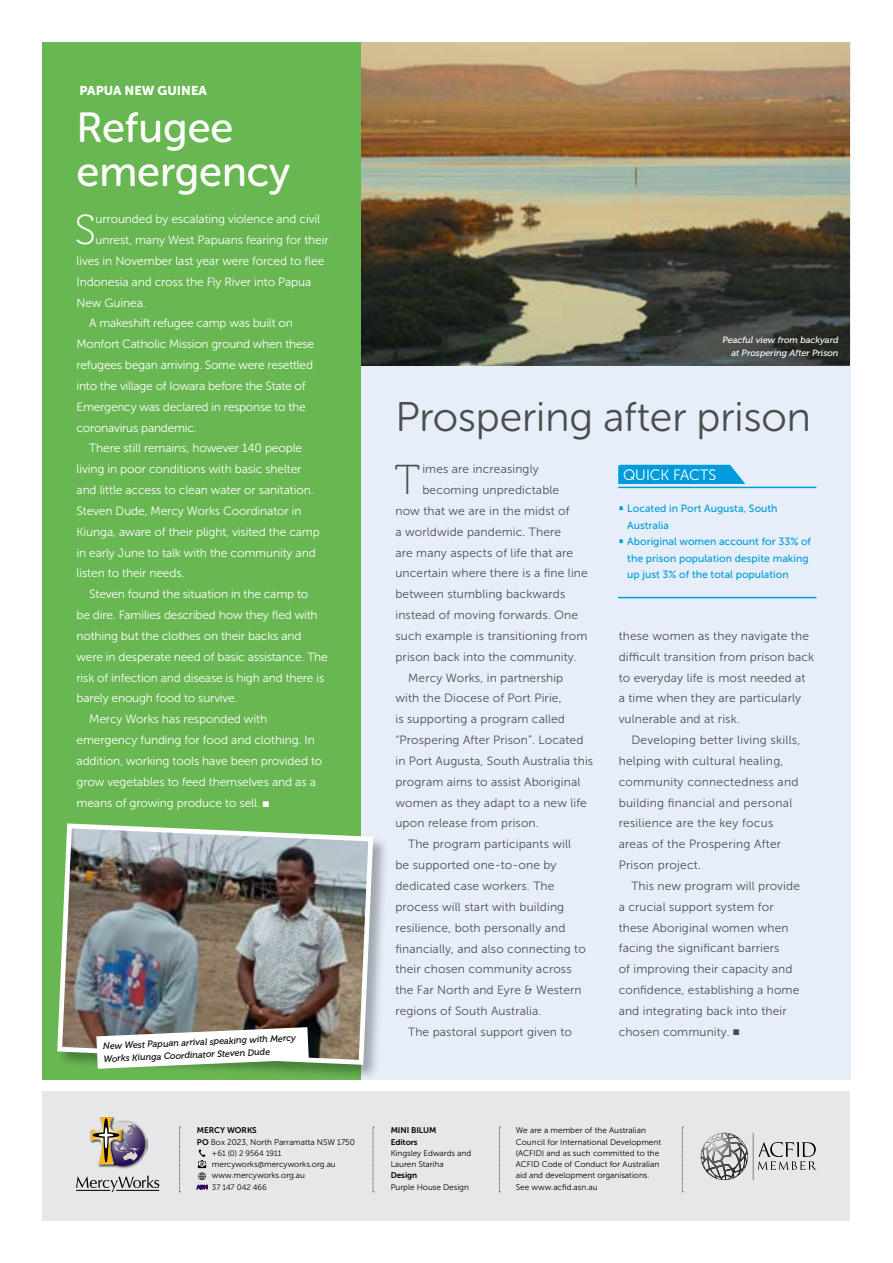
<style>
.page{position:relative;width:893px;height:1263px;background:#fff}
.page>*{position:absolute;margin:0;border:0;box-sizing:border-box;transform-origin:0 0}
.t1{font:42px/44.4px "Museo Sans Rounded 500";color:#fff}
.t2{font:41.7px "Museo 100";color:#fff}
.t3{font:41.7px "Museo 100";color:#4d4d4f}
.t4{font:41.25px "Museo Sans Rounded 300";color:#4d4d4f}
.t5{font:15px "Museo Sans Rounded 300";color:#fff}
.t6{font:12.75px "Museo Sans 900";color:#fff}
.t7{font:12px/20.9px "Museo Sans 300";letter-spacing:.01em;color:#4d4d4f}
.t8{font:12px "Museo Sans 300";letter-spacing:-.01em;color:#fff}
.t9{font:10.5px/16.5px "Museo Sans 500";color:#009bda}
.t10{font:italic 9px/12.9px "Museo 500";color:#000}
.t11{font:italic 9px/12.8px "Museo 500";color:#fff;text-align:right}
.t12{font:8.25px/11.2px "Museo Sans 300";color:#000}
.t13{font:8.25px/11.2px "Museo Sans 700";letter-spacing:-.005em;color:#000}
.t14{font:7.8px "Museo Sans 300";letter-spacing:-.005em;color:#000}
.s1{font-family:"Museo Sans 700"}
.s2{font-family:"Glypha"}
</style>
<div class="page">
<div style="left:43px;top:1091px;width:807px;height:129px;background:#e6e7e8"></div>
<svg style="left:76px;top:1175px;width:83px;height:17px"></svg>
<img style="left:125px;top:1135px;width:22px;height:33px">
<img style="left:90px;top:1129px;width:34px;height:38px">
<svg style="left:91px;top:1116px;width:54px;height:50px"></svg>
<hr style="left:76px;top:1190px;width:34px;height:1px;background:#000">
<hr style="left:116px;top:1190px;width:43px;height:1px;background:#000">
<svg style="left:197px;top:1149px;width:10px;height:40px"></svg>
<hr style="left:753px;top:1133px;width:1px;height:47px;background:#808285">
<svg style="left:758px;top:1142px;width:59px;height:28px"></svg>
<svg style="left:701px;top:1133px;width:47px;height:47px"></svg>
<svg style="left:373px;top:1127px;width:1px;height:65px"></svg>
<svg style="left:179px;top:1127px;width:2px;height:65px"></svg>
<svg style="left:499px;top:1127px;width:1px;height:65px"></svg>
<svg style="left:682px;top:1127px;width:1px;height:65px"></svg>
<div style="left:43px;top:43px;width:318px;height:1037px;background:#69b753"></div>
<div style="left:361px;top:43px;width:489px;height:1037px;background:#e6eff9"></div>
<img style="left:361px;top:43px;width:489px;height:323px">
<div style="left:56px;top:822px;width:333px;height:258px;background:#000;opacity:.3"></div>
<img style="left:56px;top:822px;width:320px;height:245px">
<svg style="left:618px;top:465px;width:127px;height:19px;background:#0ea0db"></svg>
<hr style="left:618px;top:487px;width:198px;height:1px;background:#009bda">
<hr style="left:618px;top:597px;width:198px;height:1px;background:#009bda">
<svg style="left:96px;top:1027px;width:213px;height:42px;background:#dae1d7"></svg>
<p class="t6" style="left:79px;top:83px;width:129px">PAPUA NEW GUINEA</p>
<h1 class="t1" style="left:77px;top:105px;width:215px">Refugee emergency</h1>
<h2 class="t2" style="left:75px;top:208px;width:23px">S</h2>
<p class="t8" style="left:96px;top:213px;width:226px">urrounded by escalating violence and civil</p>
<p class="t8" style="left:96px;top:233px;width:235px">unrest, many West Papuans fearing for their</p>
<p class="t8" style="left:77px;top:254px;width:249px">lives in November last year were forced to flee</p>
<p class="t8" style="left:77px;top:275px;width:236px">Indonesia and cross the Fly River into Papua</p>
<p class="t8" style="left:77px;top:296px;width:71px">New Guinea.</p>
<p class="t8" style="left:89px;top:317px;width:205px">A makeshift refugee camp was built on</p>
<p class="t8" style="left:77px;top:338px;width:239px">Monfort Catholic Mission ground when these</p>
<p class="t8" style="left:77px;top:358px;width:238px">refugees began arriving. Some were resettled</p>
<p class="t8" style="left:77px;top:379px;width:231px">into the village of Iowara before the State of</p>
<p class="t8" style="left:77px;top:400px;width:231px">Emergency was declared in response to the</p>
<p class="t8" style="left:77px;top:421px;width:122px">coronavirus pandemic.</p>
<p class="t8" style="left:89px;top:442px;width:214px">There still remains, however 140 people</p>
<p class="t8" style="left:77px;top:463px;width:227px">living in poor conditions with basic shelter</p>
<p class="t8" style="left:77px;top:483px;width:239px">and little access to clean water or sanitation.</p>
<p class="t8" style="left:77px;top:504px;width:227px">Steven Dude, Mercy Works Coordinator in</p>
<p class="t8" style="left:77px;top:525px;width:245px">Kiunga, aware of their plight, visited the camp</p>
<p class="t8" style="left:77px;top:546px;width:241px">in early June to talk with the community and</p>
<p class="t8" style="left:77px;top:567px;width:110px">listen to their needs.</p>
<p class="t8" style="left:89px;top:588px;width:221px">Steven found the situation in the camp to</p>
<p class="t8" style="left:77px;top:608px;width:243px">be dire. Families described how they fled with</p>
<p class="t8" style="left:77px;top:629px;width:226px">nothing but the clothes on their backs and</p>
<p class="t8" style="left:77px;top:650px;width:253px">were in desperate need of basic assistance. The</p>
<p class="t8" style="left:77px;top:671px;width:249px">risk of infection and disease is high and there is</p>
<p class="t8" style="left:77px;top:692px;width:163px">barely enough food to survive.</p>
<p class="t8" style="left:89px;top:713px;width:179px">Mercy Works has responded with</p>
<p class="t8" style="left:77px;top:733px;width:240px">emergency funding for food and clothing. In</p>
<p class="t8" style="left:77px;top:754px;width:247px">addition, working tools have been provided to</p>
<p class="t8" style="left:77px;top:775px;width:241px">grow vegetables to feed themselves and as a</p>
<p class="t8" style="left:77px;top:796px;width:194px">means of growing produce to sell. ■</p>
<p class="t10" style="left:103px;top:1039px;width:194px;rotate:-2deg">New West Papuan arrival speaking with Mercy<br>Works Kiunga Coordinator Steven Dude</p>
<p class="t13" style="left:197px;top:1125px;width:61px">MERCY WORKS</p>
<p class="t12" style="left:197px;top:1136px;width:160px"><span class="s1">PO</span> Box 2023, North Parramatta NSW 1750</p>
<p class="t14" style="left:212px;top:1149px;width:71px">+61 (0) 2 9564 1911</p>
<p class="t12" style="left:212px;top:1159px;width:125px">mercyworks@mercyworks.org.au www.mercyworks.org.au</p>
<p class="t14" style="left:212px;top:1183px;width:56px">37 147 042 466</p>
<p class="t11" style="left:723px;top:333px;width:117px">Peacful view from backyard at Prospering After Prison</p>
<h3 class="t4" style="left:395px;top:394px;width:417px">Prospering after prison</h3>
<h2 class="t3" style="left:395px;top:458px;width:27px">T</h2>
<p class="t7" style="left:422px;top:459px;width:118px">imes are increasingly</p>
<p class="t7" style="left:422px;top:480px;width:138px">becoming unpredictable</p>
<p class="t7" style="left:395px;top:500px;width:176px">now that we are in the midst of</p>
<p class="t7" style="left:395px;top:521px;width:167px">a worldwide pandemic. There</p>
<p class="t7" style="left:395px;top:542px;width:179px">are many aspects of life that are</p>
<p class="t7" style="left:395px;top:563px;width:194px">uncertain where there is a fine line</p>
<p class="t7" style="left:395px;top:584px;width:171px">between stumbling backwards</p>
<p class="t7" style="left:395px;top:605px;width:184px">instead of moving forwards. One</p>
<p class="t7" style="left:395px;top:625px;width:193px">such example is transitioning from</p>
<p class="t7" style="left:395px;top:646px;width:183px">prison back into the community.</p>
<p class="t7" style="left:408px;top:667px;width:157px">Mercy Works, in partnership</p>
<p class="t7" style="left:395px;top:688px;width:168px">with the Diocese of Port Pirie,</p>
<p class="t7" style="left:395px;top:709px;width:171px">is supporting a program called</p>
<p class="t7" style="left:395px;top:730px;width:189px">“Prospering After Prison”. Located</p>
<p class="t7" style="left:395px;top:750px;width:199px">in Port Augusta, South Australia this</p>
<p class="t7" style="left:395px;top:771px;width:186px">program aims to assist Aboriginal</p>
<p class="t7" style="left:395px;top:792px;width:193px">women as they adapt to a new life</p>
<p class="t7" style="left:395px;top:813px;width:145px">upon release from prison.</p>
<p class="t7" style="left:408px;top:834px;width:164px">The program participants will</p>
<p class="t7" style="left:395px;top:855px;width:163px">be supported one-to-one by</p>
<p class="t7" style="left:395px;top:875px;width:160px">dedicated case workers. The</p>
<p class="t7" style="left:395px;top:896px;width:170px">process will start with building</p>
<p class="t7" style="left:395px;top:917px;width:171px">resilience, both personally and</p>
<p class="t7" style="left:395px;top:938px;width:192px">financially, and also connecting to</p>
<p class="t7" style="left:395px;top:959px;width:178px">their chosen community across</p>
<p class="t7" style="left:395px;top:980px;width:188px">the Far North and Eyre &amp; Western</p>
<p class="t7" style="left:395px;top:1000px;width:147px">regions of South Australia.</p>
<p class="t7" style="left:408px;top:1021px;width:165px">The pastoral support given to</p>
<p class="t5" style="left:623px;top:467px;width:95px">QUICK FACTS</p>
<p class="t9" style="left:627px;top:500px;width:152px;text-indent:-9px"><span class="s2">•</span> Located in Port Augusta, South<br>Australia</p>
<p class="t9" style="left:627px;top:533px;width:185px;text-indent:-9px"><span class="s2">•</span> Aboriginal women account for 33% of the prison population despite making up just 3% of the total population</p>
<p class="t7" style="left:619px;top:625px;width:197px">these women as they navigate the difficult transition from prison back to everyday life is most needed at a time when they are particularly vulnerable and at risk.</p>
<p class="t7" style="left:619px;top:730px;width:183px;text-indent:13px">Developing better living skills, helping with cultural healing, community connectedness and building financial and personal resilience are the key focus areas of the Prospering After<br>Prison project.</p>
<p class="t7" style="left:619px;top:875px;width:183px;text-indent:13px">This new program will provide a crucial support system for these Aboriginal women when facing the significant barriers<br>of improving their capacity and confidence, establishing a home and integrating back into their chosen community. ■</p>
<p class="t13" style="left:391px;top:1125px;width:47px">MINI BILUM<br>Editors</p>
<p class="t12" style="left:391px;top:1147px;width:82px">Kingsley Edwards and<br>Lauren Stariha</p>
<p class="t13" style="left:391px;top:1170px;width:28px">Design</p>
<p class="t12" style="left:391px;top:1181px;width:80px">Purple House Design</p>
<p class="t12" style="left:516px;top:1125px;width:147px">We are a member of the Australian Council for International Development (ACFID) and as such committed to the ACFID Code of Conduct for Australian aid and development organisations.<br>See www.acfid.asn.au</p>
</div>
